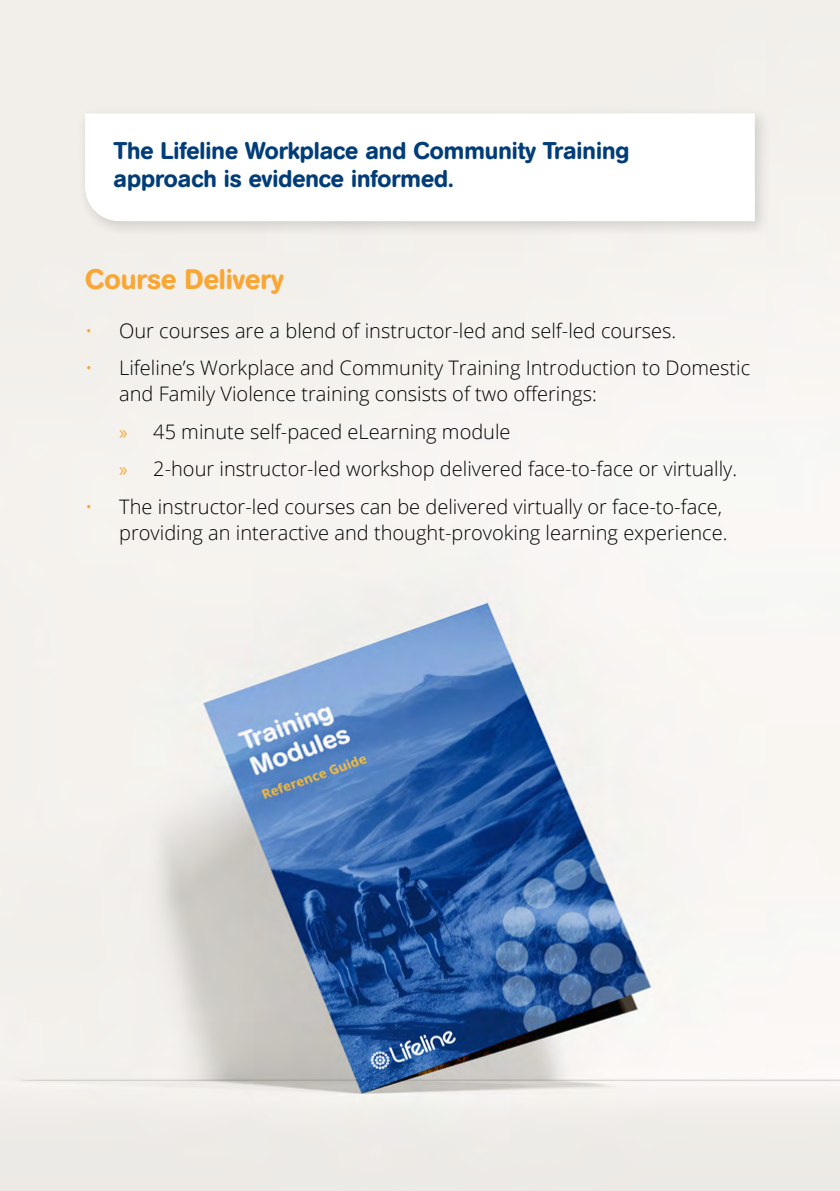
<style>
.page{position:relative;width:840px;height:1191px;background:#fff}
.page>*{position:absolute;margin:0;border:0;box-sizing:border-box;transform-origin:0 0}
.t1{font:500 28px "AG Book Rounded";color:#faa634}
.t2{font:500 24px/28px "AG Book Rounded";color:#003d79}
.t3{font:300 20px/26px "Open Sans";color:#000}
.s1{color:#faa634}
.s2{font-family:"Myriad Pro";font-weight:400;color:#faa634}
</style>
<div class="page">
<img style="left:0;top:0;width:839px;height:1191px">
<div style="left:77px;top:105px;width:694px;height:132px;background:#000;opacity:.15"></div>
<svg style="left:85px;top:113px;width:669px;height:108px"></svg>
<p class="t2" style="left:113px;top:137px;width:517px">The Lifeline Workplace and Community Training approach is evidence informed.</p>
<h1 class="t1" style="left:85px;top:263px;width:200px">Course Delivery</h1>
<p class="t3" style="left:85px;top:317px;width:592px"><span class="s1">•</span> Our courses are a blend of instructor-led and self-led courses.</p>
<p class="t3" style="left:119px;top:355px;width:632px;text-indent:-34px"><span class="s1">•</span> Lifeline’s Workplace and Community Training Introduction to Domestic and Family Violence training consists of two offerings:</p>
<p class="t3" style="left:119px;top:412px;width:619px;line-height:37.4px"><span class="s2">»</span> 45 minute self-paced eLearning module<br><span class="s2">»</span> 2-hour instructor-led workshop delivered face-to-face or virtually.</p>
<p class="t3" style="left:85px;top:493px;width:643px;text-align:right"><span class="s1">•</span> The instructor-led courses can be delivered virtually or face-to-face, providing an interactive and thought-provoking learning experience.</p>
</div>
